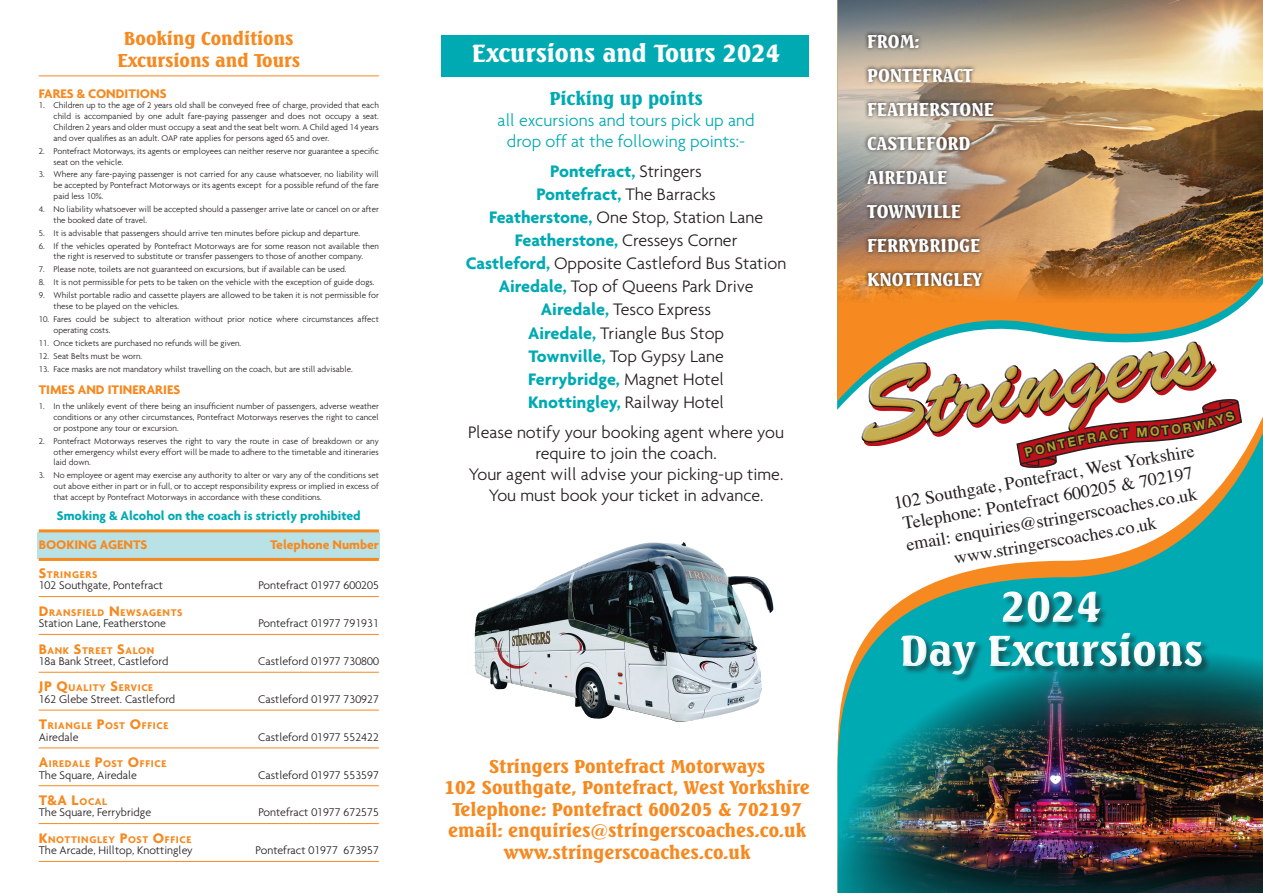
<style>
.page{position:relative;width:1263px;height:893px;background:#fff}
.page>*{position:absolute;margin:0;border:0;box-sizing:border-box;transform-origin:0 0}
.t1{font:99px "Brush Script Std";color:#c6af52}
.t2{font:800 42px/43.5px "Seagull BT";color:#fff;text-align:center}
.t3{font:800 24px "Seagull BT";color:#fff}
.t4{font:300 18px/23.1px "Agenda";color:#231f20;text-align:center}
.t5{font:800 18px/21.6px "Seagull BT";color:#f6891f;text-align:center}
.t6{font:18px/21.6px "Times";color:#231f20;text-align:center}
.t7{font:800 18px/34px "Seagull BT";color:#fff}
.t8{font:300 18px/21px "Agenda";color:#00aab3;text-align:center}
.t9{font:800 18px "Seagull BT";color:#00aab3}
.t10{font:700 15px "Agenda";color:#f6891f}
.t11{font:700 13.5px "Agenda";color:#f6891f}
.t12{font:700 13.5px "Agenda";color:#00aab3}
.t13{font:300 12px "Agenda";color:#231f20}
.t14{font:700 10.5px "Agenda";letter-spacing:.065em;color:#f6891f}
.t15{font:300 9px/10.8px "Agenda";color:#231f20;text-align:justify}
.s1{font-size:15px}
.s2{font-size:10.5px}
.s3{font-weight:700;color:#00aab3}
</style>
<div class="page">
<svg style="left:859px;top:416px;width:404px;height:232px;background:#36b4b4"></svg>
<img style="left:837px;top:0;width:426px;height:336px">
<svg style="left:848px;top:312px;width:13px;height:160px"></svg>
<img style="left:837px;top:650px;width:426px;height:243px">
<div style="left:441px;top:35px;width:368px;height:42px;background:#00aab3"></div>
<img style="left:474px;top:542px;width:299px;height:180px">
<div style="left:37px;top:532px;width:342px;height:27px;background:#b9e2e7"></div>
<hr style="left:39px;top:76px;width:340px;height:1px;background:#f6891f">
<hr style="left:39px;top:529px;width:340px;height:3px;background:#f6891f">
<hr style="left:39px;top:558px;width:340px;height:3px;background:#f6891f">
<hr style="left:39px;top:596px;width:340px;height:1px;background:#f6891f">
<hr style="left:39px;top:634px;width:340px;height:1px;background:#f6891f">
<hr style="left:39px;top:672px;width:340px;height:1px;background:#f6891f">
<hr style="left:39px;top:710px;width:340px;height:1px;background:#f6891f">
<hr style="left:39px;top:747px;width:340px;height:1px;background:#f6891f">
<hr style="left:39px;top:785px;width:340px;height:1px;background:#f6891f">
<hr style="left:39px;top:823px;width:340px;height:1px;background:#f6891f">
<hr style="left:39px;top:861px;width:340px;height:1px;background:#f6891f">
<img style="left:861px;top:0;width:382px;height:690px">
<h3 class="t5" style="left:117px;top:28px;width:184px">Booking Conditions<br>Excursions and Tours</h3>
<h3 class="t11" style="left:39px;top:85px;width:129px">FARES &amp; CONDITIONS</h3>
<p class="t15" style="left:54px;top:100px;width:327px;text-indent:-15px">1. Children up to the age of 2 years old shall be conveyed free of charge, provided that each child is accompanied by one adult fare-paying passenger and does not occupy a seat.<br>Children 2 years and older must occupy a seat and the seat belt worn. A Child aged 14 years and over qualifies as an adult. OAP rate applies for persons aged 65 and over.</p>
<p class="t15" style="left:54px;top:145px;width:327px;text-indent:-15px">2. Pontefract Motorways, its agents or employees can neither reserve nor guarantee a specific seat on the vehicle.</p>
<p class="t15" style="left:54px;top:169px;width:327px;text-indent:-15px">3. Where any fare-paying passenger is not carried for any cause whatsoever, no liability will be accepted by Pontefract Motorways or its agents except for a possible refund of the fare paid less 10%.</p>
<p class="t15" style="left:54px;top:204px;width:327px;text-indent:-15px">4. No liability whatsoever will be accepted should a passenger arrive late or cancel on or after the booked date of travel.</p>
<p class="t15" style="left:39px;top:227px;width:323px">5. It is advisable that passengers should arrive ten minutes before pickup and departure.</p>
<p class="t15" style="left:39px;top:240px;width:342px;text-align:center">6. If the vehicles operated by Pontefract Motorways are for some reason not available then the right is reserved to substitute or transfer passengers to those of another company.</p>
<p class="t15" style="left:39px;top:264px;width:309px">7. Please note, toilets are not guaranteed on excursions, but if available can be used.</p>
<p class="t15" style="left:39px;top:277px;width:337px">8. It is not permissible for pets to be taken on the vehicle with the exception of guide dogs.</p>
<p class="t15" style="left:54px;top:290px;width:327px;text-indent:-15px">9. Whilst portable radio and cassette players are allowed to be taken it is not permissible for these to be played on the vehicles.</p>
<p class="t15" style="left:54px;top:313px;width:327px;text-indent:-15px">10. Fares could be subject to alteration without prior notice where circumstances affect operating costs.</p>
<p class="t15" style="left:39px;top:337px;width:204px">11. Once tickets are purchased no refunds will be given.</p>
<p class="t15" style="left:39px;top:350px;width:105px">12. Seat Belts must be worn.</p>
<p class="t15" style="left:39px;top:363px;width:316px">13. Face masks are not mandatory whilst travelling on the coach, but are still advisable.</p>
<h3 class="t11" style="left:39px;top:382px;width:143px">TIMES AND ITINERARIES</h3>
<p class="t15" style="left:54px;top:401px;width:327px;text-indent:-15px">1. In the unlikely event of there being an insufficient number of passengers, adverse weather conditions or any other circumstances, Pontefract Motorways reserves the right to cancel or postpone any tour or excursion.</p>
<p class="t15" style="left:54px;top:435px;width:327px;text-indent:-15px">2. Pontefract Motorways reserves the right to vary the route in case of breakdown or any other emergency whilst every effort will be made to adhere to the timetable and itineraries laid down.</p>
<p class="t15" style="left:54px;top:470px;width:327px;text-indent:-15px">3. No employee or agent may exercise any authority to alter or vary any of the conditions set out above either in part or in full, or to accept responsibility express or implied in excess of that accept by Pontefract Motorways in accordance with these conditions.</p>
<h3 class="t12" style="left:57px;top:508px;width:305px">Smoking &amp; Alcohol on the coach is strictly prohibited</h3>
<h3 class="t11" style="left:39px;top:537px;width:110px">BOOKING AGENTS</h3>
<h3 class="t11" style="left:270px;top:537px;width:110px">Telephone Number</h3>
<p class="t14" style="left:39px;top:568px;width:60px"><span class="s1">S</span>TRINGERS</p>
<h3 class="t13" style="left:39px;top:578px;width:126px">102 Southgate, Pontefract</h3>
<h3 class="t13" style="left:258px;top:578px;width:122px">Pontefract 01977 600205</h3>
<p class="t14" style="left:39px;top:606px;width:145px"><span class="s1">D</span>RANSFIELD <span class="s1">N</span> EWSAGENTS</p>
<h3 class="t13" style="left:39px;top:616px;width:129px">Station Lane, Featherstone</h3>
<h3 class="t13" style="left:258px;top:616px;width:122px">Pontefract 01977 791931</h3>
<p class="t14" style="left:39px;top:644px;width:117px"><span class="s1">B</span>ANK <span class="s1">S</span>TREET <span class="s1">S</span>ALON</p>
<h3 class="t13" style="left:39px;top:654px;width:131px">18a Bank Street, Castleford</h3>
<h3 class="t13" style="left:258px;top:654px;width:122px">Castleford 01977 730800</h3>
<p class="t14" style="left:39px;top:682px;width:116px"><span class="s1">JP Q</span>UALITY <span class="s1">S</span>ERVICE</p>
<h3 class="t13" style="left:39px;top:692px;width:138px">162 Glebe Street. Castleford</h3>
<h3 class="t13" style="left:258px;top:692px;width:122px">Castleford 01977 730927</h3>
<p class="t14" style="left:39px;top:719px;width:131px"><span class="s1">T</span>RIANGLE <span class="s1">P</span>OST <span class="s1">O</span>FFICE</p>
<h3 class="t13" style="left:39px;top:730px;width:41px">Airedale</h3>
<h3 class="t13" style="left:258px;top:730px;width:122px">Castleford 01977 552422</h3>
<p class="t14" style="left:39px;top:757px;width:129px"><span class="s1">A</span>IREDALE <span class="s1">P</span>OST <span class="s1">O</span>FFICE</p>
<h3 class="t13" style="left:39px;top:768px;width:100px">The Square, Airedale</h3>
<h3 class="t13" style="left:258px;top:768px;width:122px">Castleford 01977 553597</h3>
<h3 class="t10" style="left:39px;top:791px;width:70px">T&amp;A L<span class="s2">OCAL</span></h3>
<h3 class="t13" style="left:39px;top:805px;width:114px">The Square, Ferrybridge</h3>
<h3 class="t13" style="left:258px;top:805px;width:122px">Pontefract 01977 672575</h3>
<p class="t14" style="left:39px;top:833px;width:154px"><span class="s1">K</span>NOTTINGLEY <span class="s1">P</span>OST <span class="s1">O</span>FFICE</p>
<h3 class="t13" style="left:39px;top:843px;width:156px">The Arcade, Hilltop, Knottingley</h3>
<h3 class="t13" style="left:256px;top:843px;width:125px">Pontefract 01977 673957</h3>
<h3 class="t3" style="left:472px;top:38px;width:310px">Excursions and Tours 2024</h3>
<h3 class="t9" style="left:549px;top:87px;width:155px">Picking up points</h3>
<h3 class="t8" style="left:498px;top:110px;width:258px">all excursions and tours pick up and drop off at the following points:-</h3>
<p class="t4" style="left:466px;top:159px;width:322px"><span class="s3">Pontefract,</span> Stringers<br><span class="s3">Pontefract,</span> The Barracks<br><span class="s3">Featherstone,</span> One Stop, Station Lane<br><span class="s3">Featherstone,</span> Cresseys Corner<br><span class="s3">Castleford,</span> Opposite Castleford Bus Station<br><span class="s3">Airedale,</span> Top of Queens Park Drive<br><span class="s3">Airedale,</span> Tesco Express<br><span class="s3">Airedale,</span> Triangle Bus Stop<br><span class="s3">Townville,</span> Top Gypsy Lane<br><span class="s3">Ferrybridge,</span> Magnet Hotel<br><span class="s3">Knottingley,</span> Railway Hotel</p>
<h3 class="t4" style="left:468px;top:421px;width:317px;line-height:21.1px">Please notify your booking agent where you require to join the coach.<br>Your agent will advise your picking-up time.<br>You must book your ticket in advance.</h3>
<h3 class="t5" style="left:444px;top:755px;width:367px">Stringers Pontefract Motorways<br>102 Southgate, Pontefract, West Yorkshire Telephone: Pontefract 600205 &amp; 702197 email: enquiries@stringerscoaches.co.uk www.stringerscoaches.co.uk</h3>
<h3 class="t7" style="left:867px;top:23px;width:128px">FROM:<br>PONTEFRACT<br>FEATHERSTONE<br>CASTLEFORD<br>AIREDALE<br>TOWNVILLE<br>FERRYBRIDGE<br>KNOTTINGLEY</h3>
<h1 class="t1" style="left:848px;top:356px;width:358px;rotate:-10deg">Stringers</h1>
<h3 class="t6" style="left:892px;top:491px;width:306px;rotate:-10deg">102 Southgate, Pontefract, West Yorkshire Telephone: Pontefract 600205 &amp; 702197 email: enquiries@stringerscoaches.co.uk www.stringerscoaches.co.uk</h3>
<h2 class="t2" style="left:899px;top:584px;width:305px">2024<br>Day Excursions</h2>
</div>
